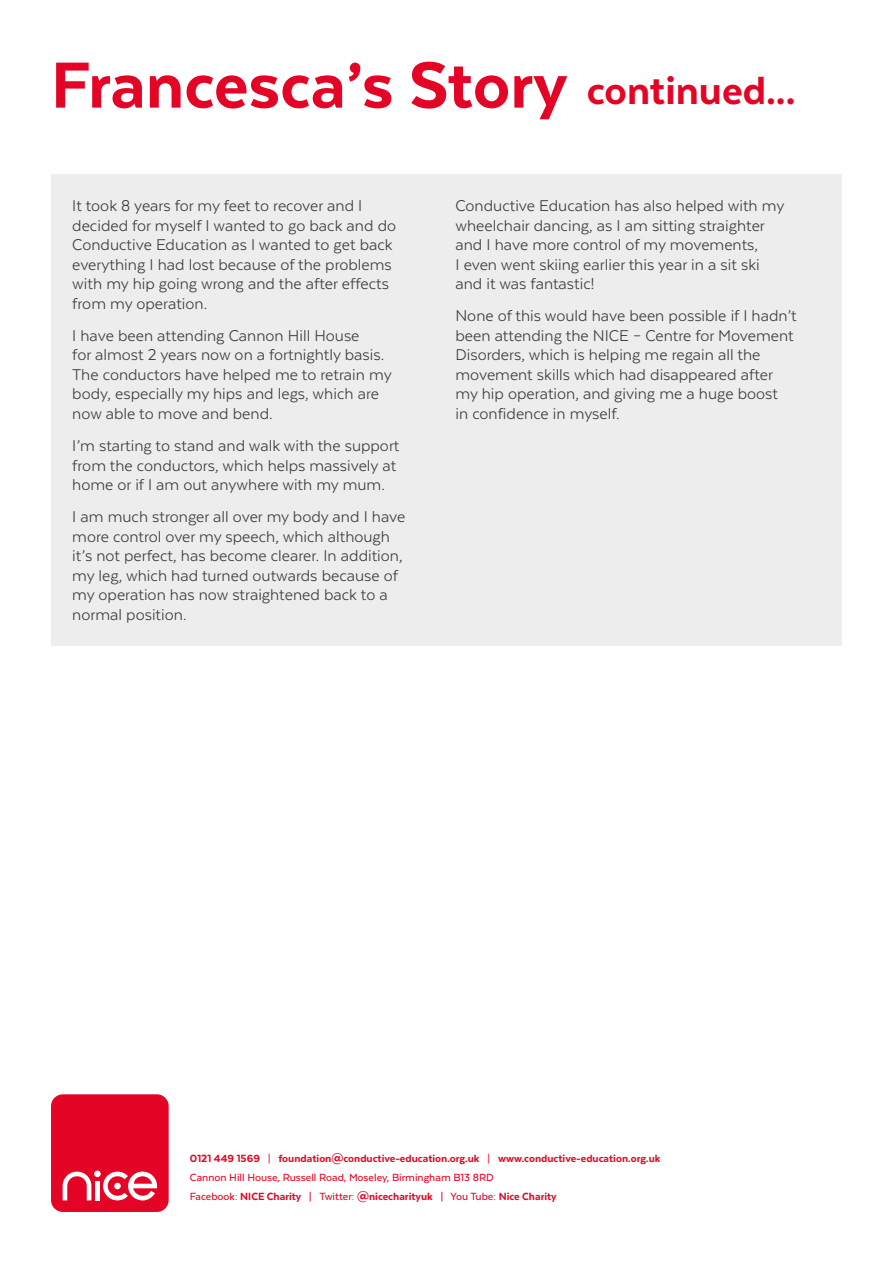
<style>
.page{position:relative;width:893px;height:1263px;background:#fff}
.page>*{position:absolute;margin:0;border:0;box-sizing:border-box;transform-origin:0 0}
.t1{font:800 75px "Texta";color:#e40425}
.t2{font:18px/19.5px "Texta";color:#3c3c3b}
.t3{font:800 12px/19.2px "Texta";color:#e40425}
.s1{font-size:45px}
.s2{font-weight:400}
.s3{font-weight:500}
</style>
<div class="page">
<div style="left:51px;top:174px;width:791px;height:471px;background:#ededed"></div>
<div style="left:51px;top:1094px;width:118px;height:118px;background:#e40425;border-radius:12px"></div>
<svg style="left:63px;top:1171px;width:28px;height:29px"></svg>
<div style="left:95px;top:1181px;width:5px;height:19px;background:#fff"></div>
<div style="left:94px;top:1170px;width:7px;height:7px;background:#fff;border-radius:50%"></div>
<svg style="left:103px;top:1171px;width:54px;height:29px"></svg>
<h1 class="t1" style="left:51px;top:46px;width:746px">Francesca’s Story <span class="s1">continued...</span></h1>
<p class="t2" style="left:72px;top:196px;width:325px">It took 8 years for my feet to recover and I decided for myself I wanted to go back and do Conductive Education as I wanted to get back everything I had lost because of the problems with my hip going wrong and the after effects from my operation.</p>
<p class="t2" style="left:72px;top:326px;width:321px">I have been attending Cannon Hill House<br>for almost 2 years now on a fortnightly basis.<br>The conductors have helped me to retrain my body, especially my hips and legs, which are now able to move and bend.</p>
<p class="t2" style="left:72px;top:436px;width:329px">I’m starting to stand and walk with the support from the conductors, which helps massively at home or if I am out anywhere with my mum.</p>
<p class="t2" style="left:72px;top:507px;width:335px">I am much stronger all over my body and I have more control over my speech, which although it’s not perfect, has become clearer. In addition, my leg, which had turned outwards because of my operation has now straightened back to a normal position.</p>
<p class="t2" style="left:455px;top:196px;width:330px">Conductive Education has also helped with my wheelchair dancing, as I am sitting straighter and I have more control of my movements,<br>I even went skiing earlier this year in a sit ski and it was fantastic!</p>
<p class="t2" style="left:455px;top:306px;width:343px">None of this would have been possible if I hadn’t been attending the NICE – Centre for Movement Disorders, which is helping me regain all the movement skills which had disappeared after my hip operation, and giving me a huge boost<br>in confidence in myself.</p>
<p class="t3" style="left:190px;top:1148px;width:472px">0121 449 1569 <span class="s2">|</span> foundation@conductive-education.org.uk <span class="s2">|</span> www.conductive-education.org.uk<br><span class="s3">Cannon Hill House, Russell Road, Moseley, Birmingham B13 8RD<br>Facebook:</span> NICE Charity <span class="s3">| Twitter:</span> @nicecharityuk <span class="s3">| You Tube:</span> Nice Charity</p>
</div>
